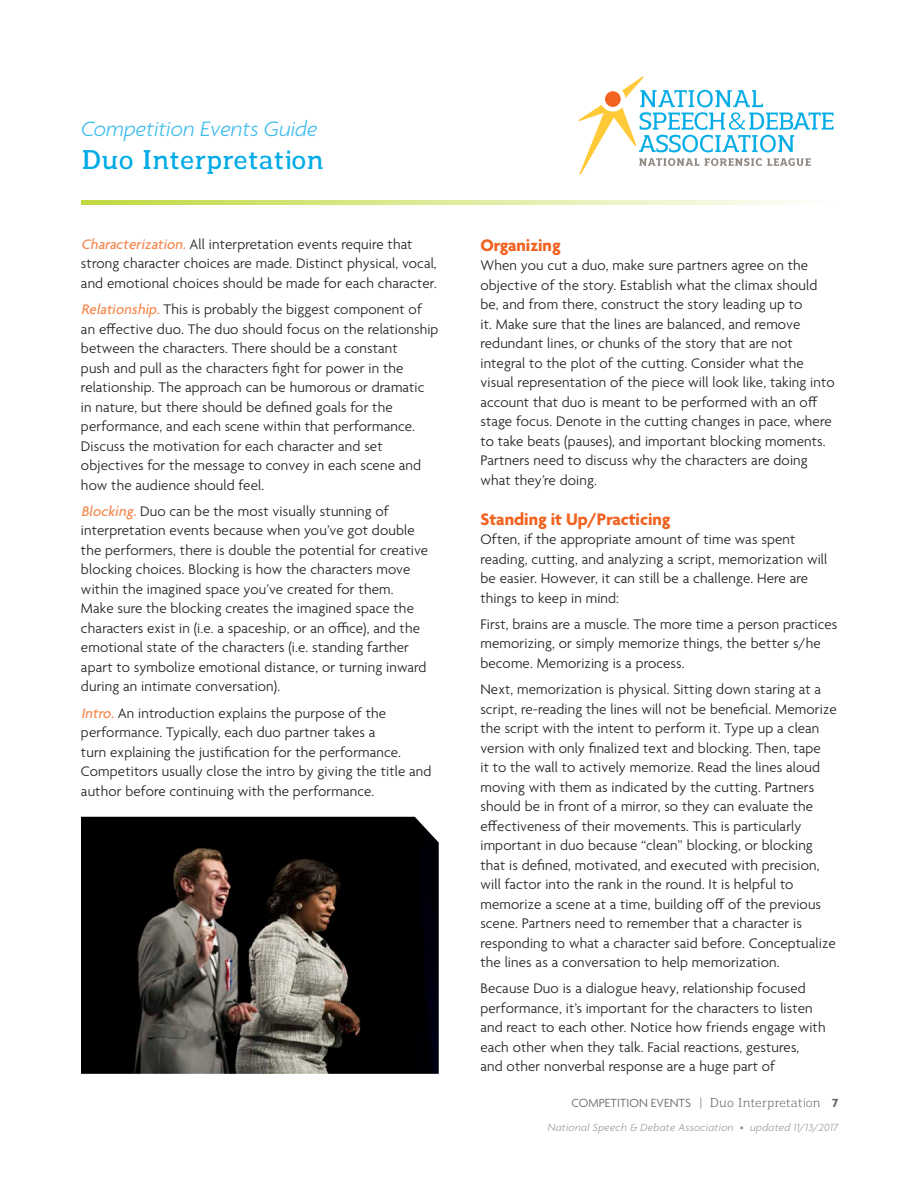
<style>
.page{position:relative;width:918px;height:1188px;background:#fff}
.page>*{position:absolute;margin:0;border:0;box-sizing:border-box;transform-origin:0 0}
.t1{font:600 27px "Regan Slab";color:#00abe7}
.t2{font:italic 300 22.5px "Agenda";color:#39bbec}
.t3{font:700 18px "Agenda";color:#f26221}
.t4{font:300 15px/19.5px "Agenda";letter-spacing:.01em;color:#231f20}
.t5{font:12.75px "Regan Slab";letter-spacing:-.01em;color:#636366}
.t6{font:italic 300 11.25px "Agenda";letter-spacing:.025em;color:#939598}
.s1{font-weight:500;font-style:italic;color:#f5884f}
.s2{font-family:"Agenda";font-weight:300}
.s3{font-family:"Agenda";font-weight:700}
.s4{font-style:normal}
</style>
<div class="page">
<svg style="left:81px;top:200px;width:716px;height:5px;background:#deea99"></svg>
<svg style="left:579px;top:76px;width:255px;height:99px"></svg>
<img style="left:81px;top:817px;width:358px;height:257px">
<p class="t2" style="left:81px;top:115px;width:238px">Competition Events Guide</p>
<p class="t1" style="left:81px;top:139px;width:245px">Duo Interpretation</p>
<p class="t4" style="left:81px;top:235px;width:357px"><span class="s1">Characterization.</span>All interpretation events require that strong character choices are made. Distinct physical, vocal, and emotional choices should be made for each character.</p>
<p class="t4" style="left:81px;top:300px;width:359px"><span class="s1">Relationship.</span>This is probably the biggest component of an effective duo. The duo should focus on the relationship between the characters. There should be a constant<br>push and pull as the characters fight for power in the relationship. The approach can be humorous or dramatic in nature, but there should be defined goals for the performance, and each scene within that performance.<br>Discuss the motivation for each character and set objectives for the message to convey in each scene and how the audience should feel.</p>
<p class="t4" style="left:81px;top:502px;width:349px"><span class="s1">Blocking.</span>Duo can be the most visually stunning of interpretation events because when you’ve got double the performers, there is double the potential for creative blocking choices. Blocking is how the characters move within the imagined space you’ve created for them.<br>Make sure the blocking creates the imagined space the characters exist in (i.e. a spaceship, or an office), and the emotional state of the characters (i.e. standing farther apart to symbolize emotional distance, or turning inward during an intimate conversation).</p>
<p class="t4" style="left:81px;top:704px;width:352px"><span class="s1">Intro.</span>An introduction explains the purpose of the performance. Typically, each duo partner takes a<br>turn explaining the justification for the performance.<br>Competitors usually close the intro by giving the title and author before continuing with the performance.</p>
<p class="t3" style="left:480px;top:236px;width:82px">Organizing</p>
<p class="t4" style="left:480px;top:257px;width:356px">When you cut a duo, make sure partners agree on the objective of the story. Establish what the climax should be, and from there, construct the story leading up to<br>it. Make sure that the lines are balanced, and remove redundant lines, or chunks of the story that are not integral to the plot of the cutting. Consider what the visual representation of the piece will look like, taking into account that duo is meant to be performed with an off stage focus. Denote in the cutting changes in pace, where to take beats (pauses), and important blocking moments.<br>Partners need to discuss why the characters are doing what they’re doing.</p>
<p class="t3" style="left:480px;top:509px;width:192px">Standing it Up/Practicing</p>
<p class="t4" style="left:480px;top:531px;width:348px">Often, if the appropriate amount of time was spent reading, cutting, and analyzing a script, memorization will be easier. However, it can still be a challenge. Here are things to keep in mind:</p>
<p class="t4" style="left:480px;top:615px;width:358px">First, brains are a muscle. The more time a person practices memorizing, or simply memorize things, the better s/he become. Memorizing is a process.</p>
<p class="t4" style="left:480px;top:681px;width:358px">Next, memorization is physical. Sitting down staring at a script, re-reading the lines will not be beneficial. Memorize the script with the intent to perform it. Type up a clean version with only finalized text and blocking. Then, tape<br>it to the wall to actively memorize. Read the lines aloud moving with them as indicated by the cutting. Partners should be in front of a mirror, so they can evaluate the effectiveness of their movements. This is particularly important in duo because “clean” blocking, or blocking that is defined, motivated, and executed with precision, will factor into the rank in the round. It is helpful to memorize a scene at a time, building off of the previous scene. Partners need to remember that a character is responding to what a character said before. Conceptualize the lines as a conversation to help memorization.</p>
<p class="t4" style="left:480px;top:980px;width:347px">Because Duo is a dialogue heavy, relationship focused performance, it’s important for the characters to listen and react to each other. Notice how friends engage with each other when they talk. Facial reactions, gestures,<br>and other nonverbal response are a huge part of</p>
<p class="t5" style="left:571px;top:1094px;width:268px"><span class="s2">COMPETITION EVENTS</span> | Duo Interpretation <span class="s3">7</span></p>
<p class="t6" style="left:548px;top:1121px;width:292px">National Speech &amp; Debate Association <span class="s4">•</span> updated 11/13/2017</p>
</div>
